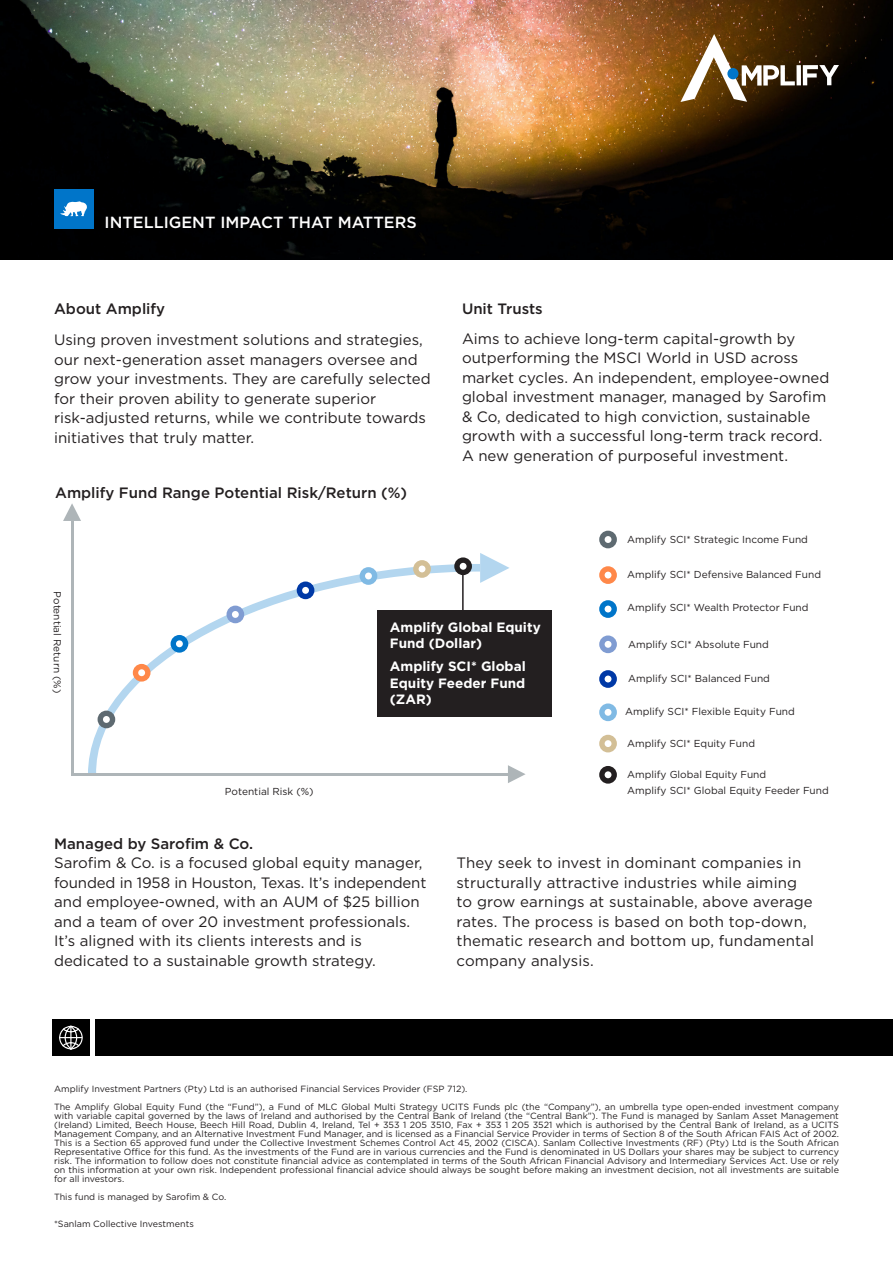
<style>
.page{position:relative;width:893px;height:1263px;background:#fff}
.page>*{position:absolute;margin:0;border:0;box-sizing:border-box;transform-origin:0 0}
.t1{font:500 16.2px "Gotham";color:#fff}
.t2{font:15px/19.5px "Gotham";color:#231f20}
.t3{font:500 15px "Gotham";color:#231f20}
.t4{font:700 13.5px/16.2px "Gotham";color:#fff}
.t5{font:10.05px "Gotham";color:#231f20}
.t6{font:9px/9px "Gotham";color:#231f20;text-align:justify}
</style>
<div class="page">
<img style="left:0;top:0;width:893px;height:259px">
<svg style="left:508px;top:765px;width:18px;height:18px"></svg>
<svg style="left:63px;top:503px;width:18px;height:18px"></svg>
<svg style="left:88px;top:564px;width:392px;height:209px"></svg>
<div style="left:413px;top:560px;width:18px;height:18px;background:#d3bf96;border-radius:50%"></div>
<div style="left:419px;top:565px;width:6px;height:7px;background:#fff;border-radius:50%"></div>
<div style="left:98px;top:711px;width:17px;height:17px;background:#5e6a71;border-radius:50%"></div>
<div style="left:103px;top:716px;width:7px;height:7px;background:#fff;border-radius:50%"></div>
<div style="left:360px;top:567px;width:17px;height:18px;background:#80bae4;border-radius:50%"></div>
<div style="left:365px;top:572px;width:7px;height:7px;background:#fff;border-radius:50%"></div>
<div style="left:297px;top:581px;width:17px;height:18px;background:#0039a6;border-radius:50%"></div>
<div style="left:302px;top:587px;width:7px;height:7px;background:#fff;border-radius:50%"></div>
<div style="left:171px;top:635px;width:17px;height:18px;background:#0075c9;border-radius:50%"></div>
<div style="left:176px;top:640px;width:7px;height:7px;background:#fff;border-radius:50%"></div>
<div style="left:133px;top:664px;width:17px;height:18px;background:#ff8849;border-radius:50%"></div>
<div style="left:138px;top:669px;width:7px;height:7px;background:#fff;border-radius:50%"></div>
<div style="left:226px;top:606px;width:18px;height:17px;background:#809cd2;border-radius:50%"></div>
<div style="left:232px;top:611px;width:7px;height:7px;background:#fff;border-radius:50%"></div>
<svg style="left:480px;top:553px;width:29px;height:30px"></svg>
<div style="left:599px;top:531px;width:18px;height:17px;background:#5e6a71;border-radius:50%"></div>
<div style="left:605px;top:536px;width:6px;height:7px;background:#fff;border-radius:50%"></div>
<svg style="left:599px;top:566px;width:18px;height:18px"></svg>
<svg style="left:605px;top:572px;width:6px;height:6px"></svg>
<svg style="left:599px;top:600px;width:18px;height:18px"></svg>
<svg style="left:605px;top:606px;width:6px;height:6px"></svg>
<div style="left:599px;top:635px;width:18px;height:18px;background:#809cd2;border-radius:50%"></div>
<div style="left:605px;top:641px;width:6px;height:7px;background:#fff;border-radius:50%"></div>
<svg style="left:599px;top:670px;width:18px;height:18px"></svg>
<div style="left:605px;top:675px;width:6px;height:7px;background:#fff;border-radius:50%"></div>
<div style="left:599px;top:703px;width:18px;height:18px;background:#80bae4;border-radius:50%"></div>
<div style="left:605px;top:709px;width:6px;height:7px;background:#fff;border-radius:50%"></div>
<div style="left:599px;top:735px;width:18px;height:17px;background:#d3bf96;border-radius:50%"></div>
<div style="left:605px;top:740px;width:6px;height:7px;background:#fff;border-radius:50%"></div>
<svg style="left:599px;top:766px;width:18px;height:18px"></svg>
<div style="left:605px;top:771px;width:6px;height:7px;background:#fff;border-radius:50%"></div>
<hr style="left:71px;top:521px;width:3px;height:254px;background:#aeb5b8">
<hr style="left:71px;top:773px;width:438px;height:3px;background:#aeb5b8">
<div style="left:54px;top:189px;width:39px;height:39px;background:#0075c9"></div>
<svg style="left:60px;top:201px;width:27px;height:15px"></svg>
<svg style="left:680px;top:34px;width:115px;height:68px"></svg>
<div style="left:796px;top:65px;width:5px;height:20px;background:#fff"></div>
<svg style="left:803px;top:65px;width:36px;height:20px"></svg>
<div style="left:95px;top:1019px;width:798px;height:37px;background:#000"></div>
<div style="left:52px;top:1019px;width:37px;height:37px;background:#000"></div>
<svg style="left:59px;top:1026px;width:24px;height:23px"></svg>
<div style="left:377px;top:610px;width:175px;height:106px;background:#231f20"></div>
<hr style="left:462px;top:574px;width:2px;height:46px;background:#231f20">
<div style="left:454px;top:557px;width:18px;height:18px;background:#231f20;border-radius:50%"></div>
<div style="left:460px;top:563px;width:7px;height:7px;background:#fff;border-radius:50%"></div>
<p class="t1" style="left:105px;top:211px;width:314px">INTELLIGENT IMPACT THAT MATTERS</p>
<p class="t3" style="left:54px;top:299px;width:113px">About Amplify</p>
<p class="t2" style="left:54px;top:330px;width:378px">Using proven investment solutions and strategies, our next-generation asset managers oversee and grow your investments. They are carefully selected for their proven ability to generate superior</p>
<p class="t2" style="left:54px;top:408px;width:373px">risk-adjusted returns, while we contribute towards initiatives that truly matter.</p>
<p class="t3" style="left:55px;top:483px;width:353px">Amplify Fund Range Potential Risk/Return (%)</p>
<p class="t3" style="left:462px;top:299px;width:82px">Unit Trusts</p>
<p class="t2" style="left:462px;top:329px;width:369px">Aims to achieve long-term capital-growth by outperforming the MSCI World in USD across market cycles. An independent, employee-owned global investment manager, managed by Sarofim &amp; Co, dedicated to high conviction, sustainable growth with a successful long-term track record.</p>
<p class="t2" style="left:462px;top:446px;width:327px">A new generation of purposeful investment.</p>
<p class="t5" style="left:64px;top:591px;width:103px;rotate:90deg">Potential Return (%)</p>
<p class="t5" style="left:225px;top:785px;width:90px">Potential Risk (%)</p>
<p class="t4" style="left:390px;top:619px;width:152px">Amplify Global Equity<br>Fund (Dollar)</p>
<p class="t4" style="left:390px;top:658px;width:137px;text-align:justify">Amplify SCI* Global Equity Feeder Fund (ZAR)</p>
<p class="t5" style="left:627px;top:532px;width:182px">Amplify SCI* Strategic Income Fund</p>
<p class="t5" style="left:627px;top:568px;width:195px">Amplify SCI* Defensive Balanced Fund</p>
<p class="t5" style="left:627px;top:601px;width:183px">Amplify SCI* Wealth Protector Fund</p>
<p class="t5" style="left:628px;top:638px;width:142px">Amplify SCI* Absolute Fund</p>
<p class="t5" style="left:628px;top:672px;width:143px">Amplify SCI* Balanced Fund</p>
<p class="t5" style="left:625px;top:705px;width:171px">Amplify SCI* Flexible Equity Fund</p>
<p class="t5" style="left:627px;top:737px;width:129px">Amplify SCI* Equity Fund</p>
<p class="t5" style="left:627px;top:768px;width:140px">Amplify Global Equity Fund</p>
<p class="t5" style="left:627px;top:784px;width:203px">Amplify SCI* Global Equity Feeder Fund</p>
<p class="t3" style="left:54px;top:833px;width:201px">Managed by Sarofim &amp; Co.</p>
<p class="t2" style="left:54px;top:853px;width:370px">Sarofim &amp; Co. is a focused global equity manager,</p>
<p class="t2" style="left:54px;top:872px;width:374px">founded in 1958 in Houston, Texas. It’s independent and employee-owned, with an AUM of $25 billion and a team of over 20 investment professionals.<br>It’s aligned with its clients interests and is dedicated to a sustainable growth strategy.</p>
<p class="t2" style="left:456px;top:853px;width:359px">They seek to invest in dominant companies in structurally attractive industries while aiming to grow earnings at sustainable, above average rates. The process is based on both top-down, thematic research and bottom up, fundamental company analysis.</p>
<p class="t6" style="left:54px;top:1084px;width:415px">Amplify Investment Partners (Pty) Ltd is an authorised Financial Services Provider (FSP 712).</p>
<p class="t6" style="left:54px;top:1102px;width:786px">The Amplify Global Equity Fund (the “Fund”), a Fund of MLC Global Multi Strategy UCITS Funds plc (the “Company”), an umbrella type open-ended investment company with variable capital governed by the laws of Ireland and authorised by the Central Bank of Ireland (the “Central Bank”). The Fund is managed by Sanlam Asset Management (Ireland) Limited, Beech House, Beech Hill Road, Dublin 4, Ireland, Tel + 353 1 205 3510, Fax + 353 1 205 3521 which is authorised by the Central Bank of Ireland, as a UCITS Management Company, and an Alternative Investment Fund Manager, and is licensed as a Financial Service Provider in terms of Section 8 of the South African FAIS Act of 2002.<br>This is a Section 65 approved fund under the Collective Investment Schemes Control Act 45, 2002 (CISCA). Sanlam Collective Investments (RF) (Pty) Ltd is the South African Representative Office for this fund. As the investments of the Fund are in various currencies and the Fund is denominated in US Dollars your shares may be subject to currency risk. The information to follow does not constitute financial advice as contemplated in terms of the South African Financial Advisory and Intermediary Services Act. Use or rely on this information at your own risk. Independent professional financial advice should always be sought before making an investment decision, not all investments are suitable for all investors.</p>
<p class="t6" style="left:54px;top:1192px;width:174px">This fund is managed by Sarofim &amp; Co.</p>
<p class="t6" style="left:54px;top:1219px;width:141px">*Sanlam Collective Investments</p>
</div>
